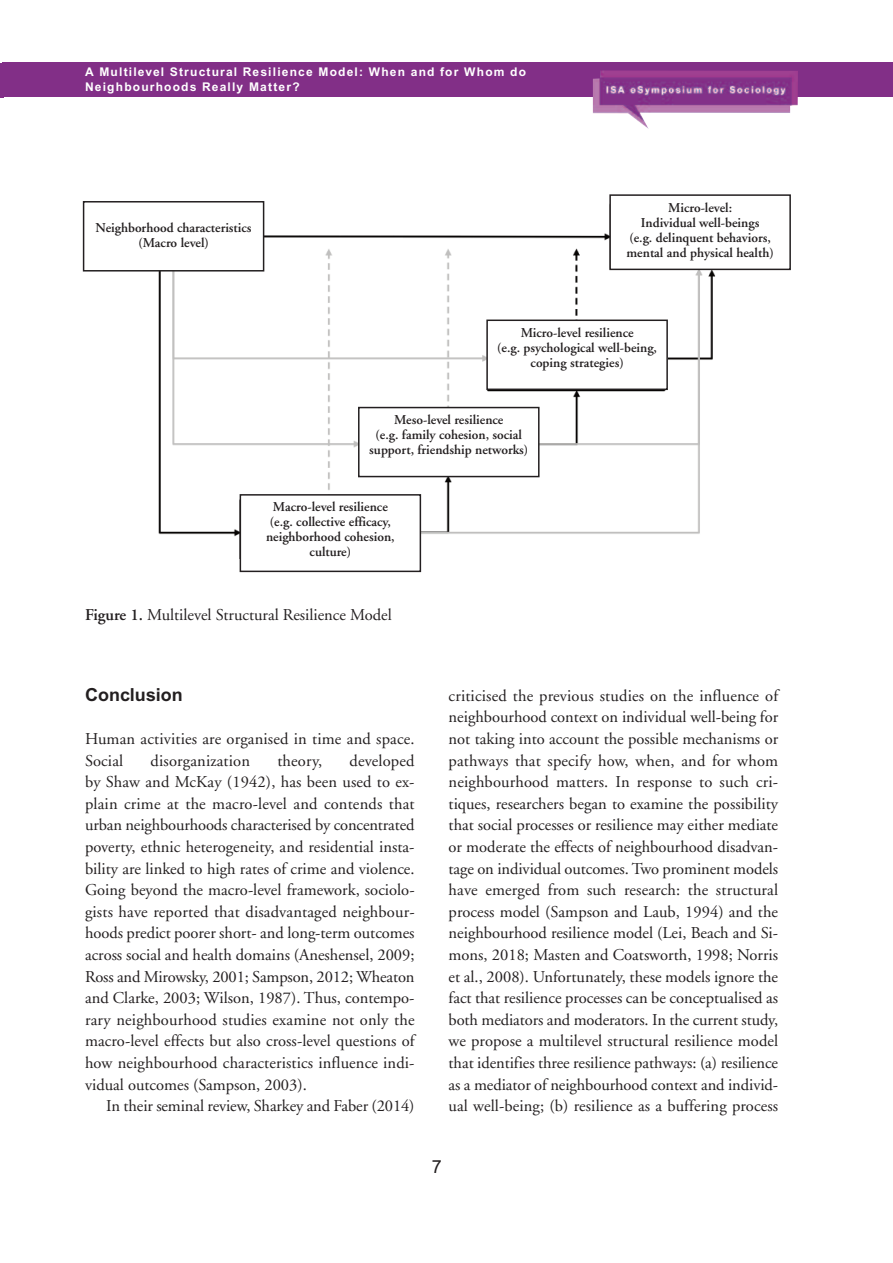
<style>
.page{position:relative;width:893px;height:1263px;background:#fff}
.page>*{position:absolute;margin:0;border:0;box-sizing:border-box;transform-origin:0 0}
.t1{font:700 18px "Arial";color:#231f20}
.t2{font:18px "Arial";color:#231f20}
.t3{font:16.5px/21.6px "Adobe Garamond";letter-spacing:.005em;color:#231f20;text-align:justify}
.t4{font:600 13.5px/15px "Adobe Garamond";color:#231f20;text-align:center}
.t5{font:700 12px/15px "Arial";letter-spacing:.1em;color:#fff}
.s1{font-weight:600}
</style>
<div class="page">
<div style="left:2px;top:63px;width:891px;height:34px;background:#822f87"></div>
<img style="left:593px;top:71px;width:205px;height:58px">
<hr style="left:0;top:63px;width:4px;height:34px;background:#822f87">
<img style="left:82px;top:201px;width:709px;height:357px">
<div style="left:84px;top:202px;width:180px;height:69px;background:#fff"></div>
<div style="left:83px;top:201px;width:181px;height:71px;border:2px solid #231f20"></div>
<div style="left:240px;top:495px;width:180px;height:76px;background:#fff"></div>
<div style="left:240px;top:494px;width:181px;height:78px;border:2px solid #231f20"></div>
<div style="left:359px;top:408px;width:180px;height:69px;background:#fff"></div>
<div style="left:358px;top:407px;width:182px;height:70px;border:2px solid #231f20"></div>
<div style="left:487px;top:320px;width:180px;height:69px;background:#fff"></div>
<div style="left:486px;top:320px;width:182px;height:70px;border:2px solid #231f20"></div>
<div style="left:610px;top:195px;width:180px;height:74px;background:#fff"></div>
<div style="left:609px;top:194px;width:182px;height:76px;border:2px solid #231f20"></div>
<p class="t5" style="left:85px;top:65px;width:443px">A Multilevel Structural Resilience Model: When and for Whom do<br>Neighbourhoods Really Matter?</p>
<p class="t4" style="left:96px;top:221px;width:158px">Neighborhood characteristics (Macro level)</p>
<p class="t4" style="left:626px;top:201px;width:149px">Micro-level:<br>Individual well-beings<br>(e.g. delinquent behaviors, mental and physical health)</p>
<p class="t4" style="left:497px;top:326px;width:161px">Micro-level resilience<br>(e.g. psychological well-being, coping strategies)</p>
<p class="t4" style="left:369px;top:413px;width:160px">Meso-level resilience<br>(e.g. family cohesion, social support, friendship networks)</p>
<p class="t4" style="left:266px;top:501px;width:130px">Macro-level resilience (e.g. collective efficacy, neighborhood cohesion, culture)</p>
<p class="t3" style="left:85px;top:605px;width:308px"><span class="s1">Figure 1.</span> Multilevel Structural Resilience Model</p>
<p class="t1" style="left:85px;top:688px;width:99px">Conclusion</p>
<p class="t3" style="left:85px;top:729px;width:331px">Human activities are organised in time and space.<br>Social</p>
<p class="t3" style="left:85px;top:751px;width:331px;text-indent:264px">developed by Shaw and McKay (1942), has been used to ex&shy;plain crime at the macro-level and contends that urban neighbourhoods characterised by concentrated poverty, ethnic heterogeneity, and residential insta&shy;bility are linked to high rates of crime and violence.<br>Going beyond the macro-level framework, sociolo&shy;gists have reported that disadvantaged neighbour&shy;hoods predict poorer short- and long-term outcomes across social and health domains (Aneshensel, 2009; Ross and Mirowsky, 2001; Sampson, 2012; Wheaton and Clarke, 2003; Wilson, 1987). Thus, contempo&shy;rary neighbourhood studies examine not only the macro-level effects but also cross-level questions of how neighbourhood characteristics influence indi&shy;vidual outcomes (Sampson, 2003).</p>
<p class="t3" style="left:106px;top:1096px;width:310px">In their seminal review, Sharkey and Faber (2014)</p>
<p class="t3" style="left:151px;top:751px;width:101px">disorganization</p>
<p class="t3" style="left:277px;top:751px;width:46px">theory,</p>
<p class="t3" style="left:449px;top:686px;width:331px">criticised the previous studies on the influence of neighbourhood context on individual well-being for not taking into account the possible mechanisms or pathways that specify how, when, and for whom neighbourhood matters. In response to such cri&shy;tiques, researchers began to examine the possibility that social processes or resilience may either mediate or moderate the effects of neighbourhood disadvan&shy;tage on individual outcomes. Two prominent models have emerged from such research: the structural process model (Sampson and Laub, 1994) and the neighbourhood resilience model (Lei, Beach and Si&shy;mons, 2018; Masten and Coatsworth, 1998; Norris et al., 2008). Unfortunately, these models ignore the fact that resilience processes can be conceptualised as both mediators and moderators. In the current study, we propose a multilevel structural resilience model that identifies three resilience pathways: (a) resilience as a mediator of neighbourhood context and individ&shy;ual well-being; (b) resilience as a buffering process</p>
<p class="t2" style="left:432px;top:1156px;width:12px">7</p>
</div>
